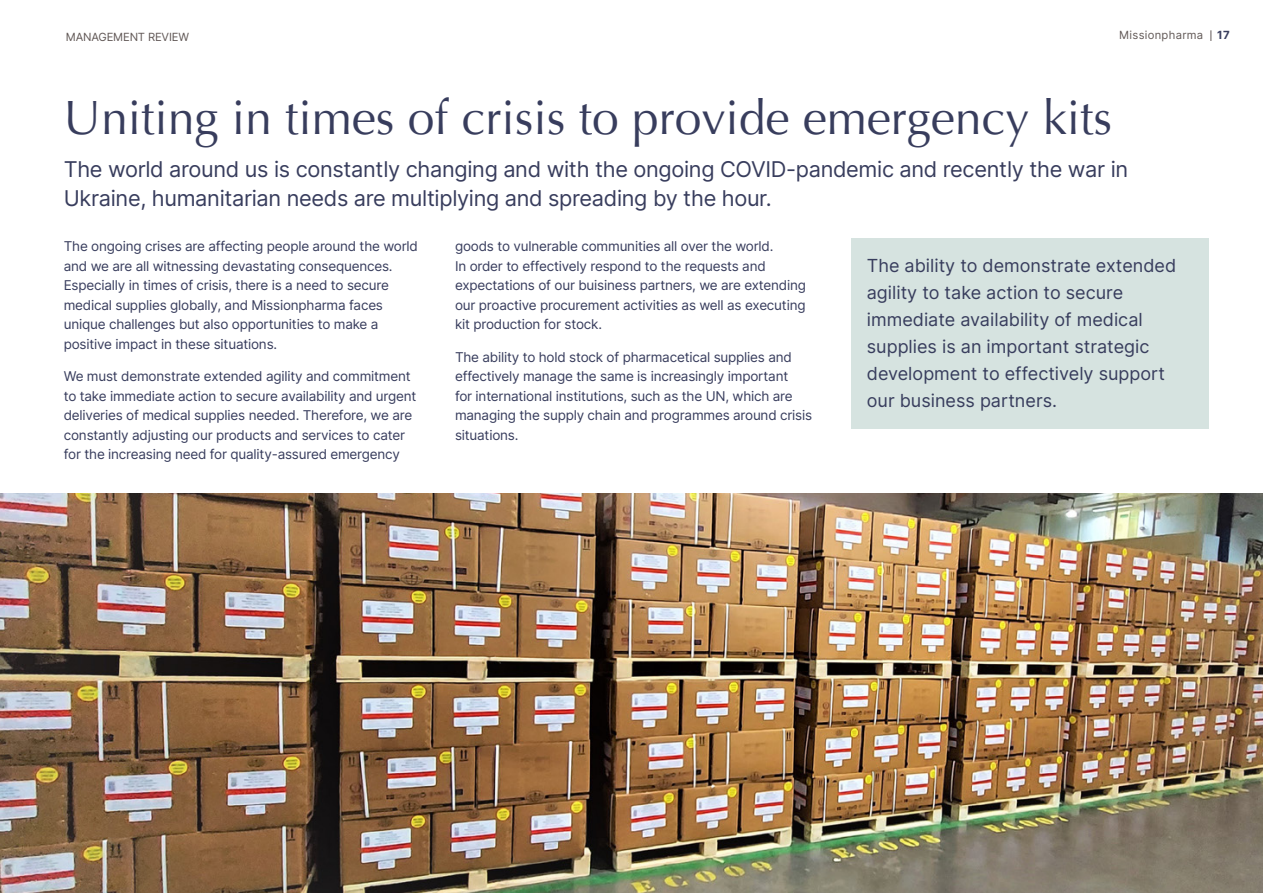
<style>
.page{position:relative;width:1263px;height:893px;background:#fff}
.page>*{position:absolute;margin:0;border:0;box-sizing:border-box;transform-origin:0 0}
.t1{font:48px "Optima";color:#383d5d}
.t2{font:21.75px/28.5px "Inter";letter-spacing:-.015em;color:#383d5d}
.Brødtekst{font:18px/27px "Inter";color:#383d5d}
.Brødtekst-2{font:13.5px/19.5px "Inter";letter-spacing:-.015em;color:#383d5d}
.Tema{font:11.25px "Inter";letter-spacing:-.015em;color:#615856}
.Tema-2{font:11.25px "Inter";letter-spacing:.025em;color:#615856}
.Tema-3{font:700 11.25px "Inter";color:#383d5d}
</style>
<div class="page">
<img style="left:0;top:493px;width:1263px;height:400px">
<div style="left:852px;top:238px;width:357px;height:191px;background:#d6e3e0"></div>
<p class="Tema" style="left:66px;top:29px;width:125px">MANAGEMENT REVIEW</p>
<p class="Tema-2" style="left:1119px;top:27px;width:85px">Missionpharma</p>
<p class="Tema-3" style="left:1217px;top:27px;width:14px">17</p>
<p class="t1" style="left:64px;top:90px;width:1050px">Uniting in times of crisis to provide emergency kits</p>
<p class="t2" style="left:64px;top:155px;width:1066px">The world around us is constantly changing and with the ongoing COVID-pandemic and recently the war in<br>Ukraine, humanitarian needs are multiplying and spreading by the hour.</p>
<p class="Brødtekst-2" style="left:64px;top:236px;width:356px">The ongoing crises are affecting people around the world and we are all witnessing devastating consequences.<br>Especially in times of crisis, there is a need to secure medical supplies globally, and Missionpharma faces unique challenges but also opportunities to make a positive impact in these situations.</p>
<p class="Brødtekst-2" style="left:64px;top:366px;width:354px">We must demonstrate extended agility and commitment to take immediate action to secure availability and urgent deliveries of medical supplies needed. Therefore, we are constantly adjusting our products and services to cater for the increasing need for quality-assured emergency</p>
<p class="Brødtekst-2" style="left:455px;top:236px;width:353px">goods to vulnerable communities all over the world.<br>In order to effectively respond to the requests and expectations of our buisiness partners, we are extending our proactive procurement activities as well as executing kit production for stock.</p>
<p class="Brødtekst-2" style="left:455px;top:347px;width:359px">The ability to hold stock of pharmacetical supplies and effectively manage the same is increasingly important<br>for international institutions, such as the UN, which are managing the supply chain and programmes around crisis situations.</p>
<p class="Brødtekst" style="left:867px;top:252px;width:311px">The ability to demonstrate extended agility to take action to secure immediate availability of medical supplies is an important strategic development to effectively support our business partners.</p>
</div>
